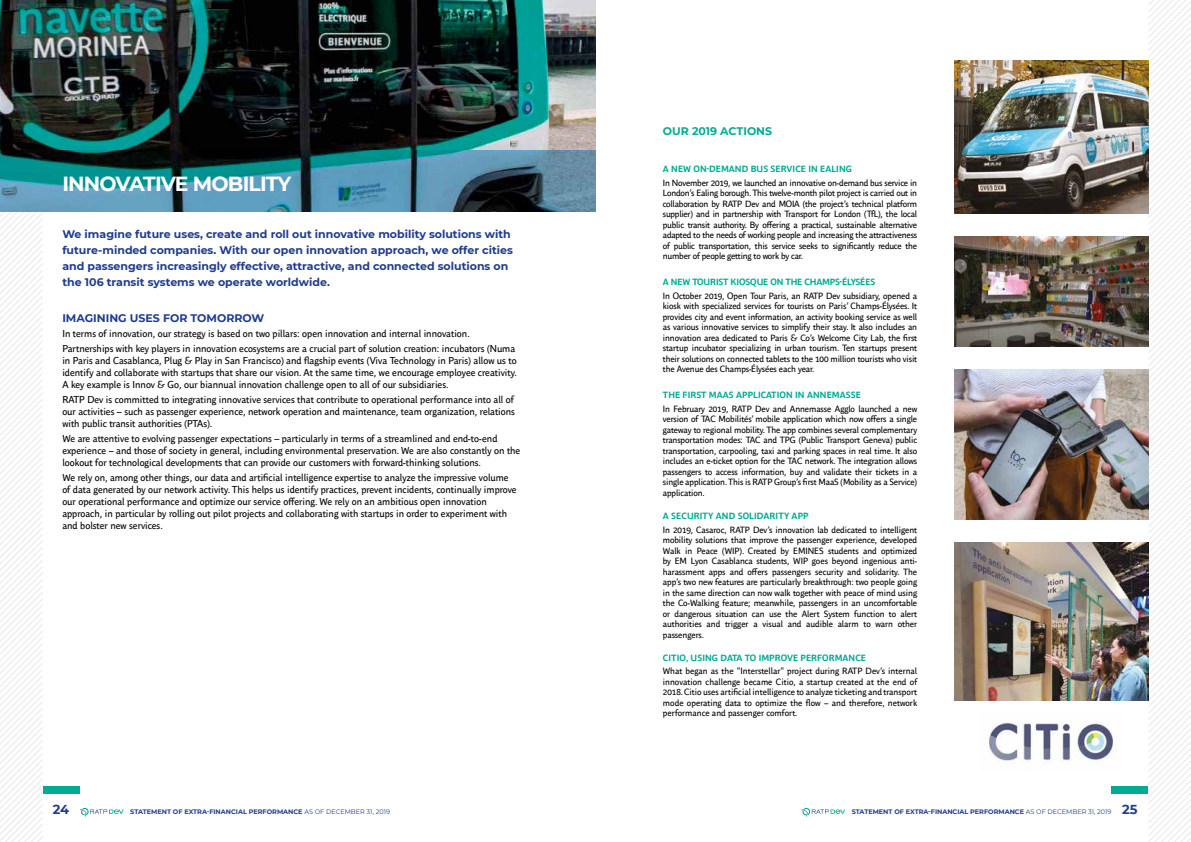
<style>
.page{position:relative;width:1191px;height:842px;background:#fff}
.page>*{position:absolute;margin:0;border:0;box-sizing:border-box;transform-origin:0 0}
.t1{font:700 20.4px "Montserrat";letter-spacing:-.04em;color:#fff}
.t2{font:700 13px "Montserrat";color:#1f3c90}
.t3{font:700 11px/16px "Montserrat";color:#1f3c90}
.t4{font:700 11px "Montserrat";color:#00ab95}
.t5{font:10px/12px "Parisine Office";color:#000}
.t6{font:9px/10.5px "Parisine Office";letter-spacing:-.01em;color:#000;text-align:justify}
.t7{font:700 9px "Parisine Office";letter-spacing:.01em;color:#00ab95}
.t8{font:700 9px "Parisine Office";letter-spacing:-.01em;color:#00ab95}
.t9{font:700 6.5px "Montserrat";color:#1f3c90}
.s1{font-weight:400}
</style>
<div class="page">
<svg style="left:0;top:211px;width:43px;height:631px"></svg>
<svg style="left:1148px;top:0;width:43px;height:842px"></svg>
<div style="left:43px;top:786px;width:36px;height:7px;background:#00ab95"></div>
<div style="left:1111px;top:786px;width:37px;height:7px;background:#00ab95"></div>
<img style="left:0;top:0;width:595px;height:211px">
<img style="left:954px;top:61px;width:194px;height:152px">
<img style="left:954px;top:237px;width:194px;height:109px">
<img style="left:954px;top:369px;width:194px;height:150px">
<img style="left:954px;top:542px;width:194px;height:158px">
<img style="left:985px;top:722px;width:132px;height:47px">
<svg style="left:80px;top:808px;width:44px;height:9px"></svg>
<svg style="left:801px;top:808px;width:44px;height:9px"></svg>
<h1 class="t1" style="left:62px;top:169px;width:230px">INNOVATIVE MOBILITY</h1>
<p class="t3" style="left:62px;top:225px;width:452px">We imagine future uses, create and roll out innovative mobility solutions with future-minded companies. With our open innovation approach, we offer cities and passengers increasingly effective, attractive, and connected solutions on the 106 transit systems we operate worldwide.</p>
<p class="t3" style="left:62px;top:310px;width:203px">IMAGINING USES FOR TOMORROW</p>
<p class="t5" style="left:62px;top:326px;width:454px;line-height:14.8px">In terms of innovation, our strategy is based on two pillars: open innovation and internal innovation.<br>Partnerships with key players in innovation ecosystems are a crucial part of solution creation: incubators (Numa</p>
<p class="t5" style="left:62px;top:354px;width:456px;text-align:justify">in Paris and Casablanca, Plug &amp; Play in San Francisco) and flagship events (Viva Technology in Paris) allow us to identify and collaborate with startups that share our vision. At the same time, we encourage employee creativity.<br>A key example is Innov &amp; Go, our biannual innovation challenge open to all of our subsidiaries.</p>
<p class="t5" style="left:62px;top:393px;width:454px;text-align:justify">RATP Dev is committed to integrating innovative services that contribute to operational performance into all of our activities – such as passenger experience, network operation and maintenance, team organization, relations with public transit authorities (PTAs).</p>
<p class="t5" style="left:62px;top:432px;width:459px">We are attentive to evolving passenger expectations – particularly in terms of a streamlined and end-to-end experience – and those of society in general, including environmental preservation. We are also constantly on the lookout for technological developments that can provide our customers with forward-thinking solutions.</p>
<p class="t5" style="left:62px;top:471px;width:456px">We rely on, among other things, our data and artificial intelligence expertise to analyze the impressive volume of data generated by our network activity. This helps us identify practices, prevent incidents, continually improve our operational performance and optimize our service offering. We rely on an ambitious open innovation approach, in particular by rolling out pilot projects and collaborating with startups in order to experiment with and bolster new services.</p>
<p class="t4" style="left:663px;top:123px;width:111px">OUR 2019 ACTIONS</p>
<p class="t7" style="left:663px;top:163px;width:191px">A NEW ON-DEMAND BUS SERVICE IN EALING</p>
<p class="t6" style="left:663px;top:177px;width:256px">In November 2019, we launched an innovative on-demand bus service in London’s Ealing borough. This twelve-month pilot project is carried out in collaboration by RATP Dev and MOIA (the project’s technical platform supplier) and in partnership with Transport for London (TfL), the local public transit authority. By offering a practical, sustainable alternative adapted to the needs of working people and increasing the attractiveness of public transportation, this service seeks to significantly reduce the number of people getting to work by car.</p>
<p class="t8" style="left:663px;top:276px;width:214px">A NEW TOURIST KIOSQUE ON THE CHAMPS-ÉLYSÉES</p>
<p class="t6" style="left:663px;top:290px;width:256px">In October 2019, Open Tour Paris, an RATP Dev subsidiary, opened a kiosk with specialized services for tourists on Paris’ Champs-Élysées. It provides city and event information, an activity booking service as well as various innovative services to simplify their stay. It also includes an innovation area dedicated to Paris &amp; Co’s Welcome City Lab, the first startup incubator specializing in urban tourism. Ten startups present their solutions on connected tablets to the 100 million tourists who visit the Avenue des Champs-Élysées each year.</p>
<p class="t7" style="left:663px;top:389px;width:199px">THE FIRST MAAS APPLICATION IN ANNEMASSE</p>
<p class="t6" style="left:663px;top:403px;width:256px">In February 2019, RATP Dev and Annemasse Agglo launched a new version of TAC Mobilités’ mobile application which now offers a single gateway to regional mobility. The app combines several complementary transportation modes: TAC and TPG (Public Transport Geneva) public transportation, carpooling, taxi and parking spaces in real time. It also includes an e-ticket option for the TAC network. The integration allows passengers to access information, buy and validate their tickets in a single application. This is RATP Group’s first MaaS (Mobility as a Service) application.</p>
<p class="t7" style="left:663px;top:509px;width:147px">A SECURITY AND SOLIDARITY APP</p>
<p class="t6" style="left:663px;top:524px;width:256px">In 2019, Casaroc, RATP Dev’s innovation lab dedicated to intelligent mobility solutions that improve the passenger experience, developed Walk in Peace (WIP). Created by EMINES students and optimized by EM Lyon Casablanca students, WIP goes beyond ingenious anti&shy;harassment apps and offers passengers security and solidarity. The app’s two new features are particularly breakthrough: two people going in the same direction can now walk together with peace of mind using the Co-Walking feature; meanwhile, passengers in an uncomfortable or dangerous situation can use the Alert System function to alert authorities and trigger a visual and audible alarm to warn other passengers.</p>
<p class="t7" style="left:663px;top:651px;width:205px">CITIO, USING DATA TO IMPROVE PERFORMANCE</p>
<p class="t6" style="left:663px;top:665px;width:256px">What began as the "Interstellar" project during RATP Dev’s internal innovation challenge became Citio, a startup created at the end of 2018. Citio uses artificial intelligence to analyze ticketing and transport mode operating data to optimize the flow – and therefore, network performance and passenger comfort.</p>
<h2 class="t2" style="left:53px;top:800px;width:18px">24</h2>
<h2 class="t2" style="left:1122px;top:800px;width:17px">25</h2>
<p class="t9" style="left:130px;top:807px;width:261px">STATEMENT OF EXTRA-FINANCIAL PERFORMANCE <span class="s1">AS OF DECEMBER 31, 2019</span></p>
<p class="t9" style="left:851px;top:807px;width:261px">STATEMENT OF EXTRA-FINANCIAL PERFORMANCE <span class="s1">AS OF DECEMBER 31, 2019</span></p>
</div>
